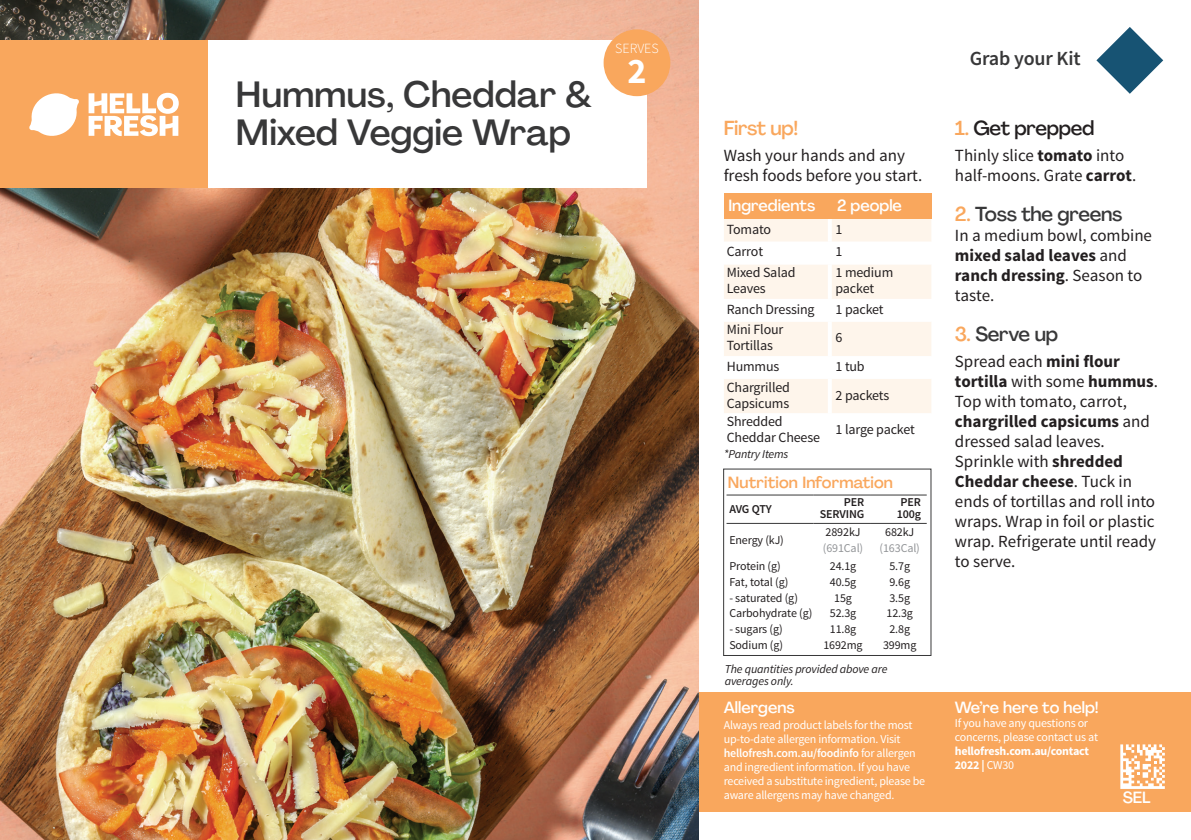
<style>
.page{position:relative;width:1191px;height:840px;background:#fff}
.page>*{position:absolute;margin:0;border:0;box-sizing:border-box;transform-origin:0 0}
.t1{font:500 36px/38px "Agrandir";color:#383839}
.t2{font:700 36px "Source Sans Pro";color:#fff}
.t3{font:500 20px "Agrandir";letter-spacing:-.015em;color:#383839}
.t4{font:500 20px "Agrandir";letter-spacing:-.015em;color:#231f20}
.t5{font:600 20px "Source Sans Pro";letter-spacing:-.01em;color:#383839}
.t6{font:500 20px "Agrandir";letter-spacing:-.015em;color:#f9a75d}
.t7{font:17px/20px "Source Sans Pro";color:#231f20}
.t8{font:500 16px "Agrandir";color:#fff}
.t9{font:500 16px "Agrandir";letter-spacing:.01em;color:#f9a75d}
.t10{font:14px/16px "Source Sans Pro";letter-spacing:-.01em;color:#231f20}
.t11{font:300 14px "Source Sans Pro";color:#fff}
.t12{font:12px/14px "Source Sans Pro";letter-spacing:-.02em;color:#fff}
.t13{font:12px/16px "Source Sans Pro";letter-spacing:-.01em;color:#231f20}
.t14{font:italic 12px/12px "Source Sans Pro";letter-spacing:-.01em;color:#231f20}
.t15{font:700 12px/14px "Source Sans Pro";letter-spacing:-.02em;color:#fff}
.t16{font:600 12px/12px "Source Sans Pro";letter-spacing:-.01em;color:#231f20;text-align:right}
.t17{font:12px "Source Sans Pro";letter-spacing:-.01em;color:#939598}
.s1{font-weight:600}
.s2{color:#f9a75d}
.s3{font-weight:700}
.s4{font-weight:400}
</style>
<div class="page">
<svg style="left:1096px;top:27px;width:67px;height:67px"></svg>
<div style="left:699px;top:692px;width:492px;height:119px;background:#f9a75d"></div>
<img style="left:0;top:0;width:698px;height:839px">
<div style="left:198px;top:41px;width:448px;height:147px;background:#fff"></div>
<div style="left:0;top:41px;width:207px;height:147px;background:#f9a75d"></div>
<svg style="left:89px;top:93px;width:90px;height:43px"></svg>
<svg style="left:29px;top:93px;width:50px;height:43px"></svg>
<div style="left:603px;top:29px;width:67px;height:67px;background:#f9a75d;border-radius:50%"></div>
<div style="left:724px;top:193px;width:106px;height:26px;background:#f9a75d"></div>
<div style="left:830px;top:193px;width:101px;height:26px;background:#f9a75d"></div>
<div style="left:724px;top:219px;width:207px;height:22px;background:#fef5eb"></div>
<svg style="left:724px;top:241px;width:207px;height:172px;fill:#fef5eb"></svg>
<hr style="left:828px;top:299px;width:4px;height:22px;background:#fff">
<hr style="left:828px;top:356px;width:4px;height:22px;background:#fff">
<hr style="left:828px;top:219px;width:4px;height:22px;background:#fff">
<hr style="left:828px;top:241px;width:4px;height:23px;background:#fff">
<hr style="left:828px;top:264px;width:4px;height:35px;background:#fff">
<hr style="left:828px;top:321px;width:4px;height:35px;background:#fff">
<hr style="left:828px;top:378px;width:4px;height:35px;background:#fff">
<hr style="left:726px;top:494px;width:87px;height:1px;background:#383839">
<hr style="left:813px;top:494px;width:57px;height:1px;background:#383839">
<hr style="left:870px;top:494px;width:56px;height:1px;background:#383839">
<hr style="left:726px;top:522px;width:87px;height:1px;background:#383839">
<hr style="left:813px;top:522px;width:57px;height:1px;background:#383839">
<hr style="left:870px;top:522px;width:56px;height:1px;background:#383839">
<svg style="left:1120px;top:744px;width:44px;height:44px"></svg>
<h1 class="t1" style="left:236px;top:75px;width:357px">Hummus, Cheddar &amp;<br>Mixed Veggie Wrap</h1>
<p class="t11" style="left:615px;top:40px;width:45px">SERVES</p>
<h1 class="t2" style="left:627px;top:48px;width:21px">2</h1>
<p class="t6" style="left:723px;top:116px;width:76px">First up!</p>
<p class="t7" style="left:723px;top:145px;width:200px">Wash your hands and any fresh foods before you start.</p>
<p class="t8" style="left:728px;top:196px;width:88px">Ingredients</p>
<p class="t8" style="left:837px;top:196px;width:66px">2 people</p>
<p class="t10" style="left:727px;top:221px;width:46px">Tomato</p>
<p class="t10" style="left:835px;top:221px;width:8px">1</p>
<p class="t10" style="left:727px;top:244px;width:38px">Carrot</p>
<p class="t10" style="left:835px;top:244px;width:8px">1</p>
<p class="t10" style="left:727px;top:264px;width:70px">Mixed Salad<br>Leaves</p>
<p class="t10" style="left:835px;top:264px;width:59px">1 medium packet</p>
<p class="t10" style="left:727px;top:301px;width:89px">Ranch Dressing</p>
<p class="t10" style="left:835px;top:301px;width:50px">1 packet</p>
<p class="t10" style="left:727px;top:322px;width:58px">Mini Flour<br>Tortillas</p>
<p class="t10" style="left:835px;top:330px;width:8px">6</p>
<p class="t10" style="left:727px;top:358px;width:54px">Hummus</p>
<p class="t10" style="left:835px;top:358px;width:31px">1 tub</p>
<p class="t10" style="left:727px;top:379px;width:65px">Chargrilled<br>Capsicums</p>
<p class="t10" style="left:835px;top:387px;width:55px">2 packets</p>
<p class="t10" style="left:727px;top:413px;width:95px">Shredded<br>Cheddar Cheese</p>
<p class="t10" style="left:835px;top:421px;width:81px">1 large packet</p>
<p class="t14" style="left:724px;top:447px;width:66px">*Pantry Items</p>
<p class="t9" style="left:728px;top:472px;width:167px">Nutrition Information</p>
<p class="t16" style="left:729px;top:503px;width:44px">AVG QTY</p>
<p class="t16" style="left:820px;top:496px;width:46px">PER<br>SERVING</p>
<p class="t16" style="left:896px;top:496px;width:26px;text-align:center">PER<br>100g</p>
<p class="t13" style="left:729px;top:532px;width:56px">Energy (kJ)</p>
<p class="t13" style="left:825px;top:524px;width:36px">2892kJ</p>
<p class="t17" style="left:823px;top:540px;width:42px">(691Cal)</p>
<p class="t13" style="left:885px;top:524px;width:31px">682kJ</p>
<p class="t17" style="left:879px;top:540px;width:42px">(163Cal)</p>
<p class="t13" style="left:729px;top:558px;width:53px">Protein (g)</p>
<p class="t13" style="left:830px;top:558px;width:28px">24.1g</p>
<p class="t13" style="left:889px;top:558px;width:22px">5.7g</p>
<p class="t13" style="left:729px;top:573px;width:61px">Fat, total (g)</p>
<p class="t13" style="left:729px;top:589px;width:70px">- saturated (g)</p>
<p class="t13" style="left:830px;top:573px;width:28px;text-align:center">40.5g<br>15g</p>
<p class="t13" style="left:889px;top:573px;width:22px">9.6g<br>3.5g</p>
<p class="t13" style="left:729px;top:605px;width:85px">Carbohydrate (g)</p>
<p class="t13" style="left:729px;top:621px;width:55px">- sugars (g)</p>
<p class="t13" style="left:830px;top:605px;width:28px">52.3g<br>11.8g</p>
<p class="t13" style="left:886px;top:605px;width:28px">12.3g<br>2.8g</p>
<p class="t13" style="left:729px;top:637px;width:55px">Sodium (g)</p>
<p class="t13" style="left:823px;top:637px;width:41px">1692mg</p>
<p class="t13" style="left:883px;top:637px;width:35px">399mg</p>
<p class="t14" style="left:725px;top:662px;width:164px">The quantities provided above are averages only.</p>
<p class="t8" style="left:724px;top:697px;width:72px">Allergens</p>
<p class="t12" style="left:724px;top:718px;width:203px">Always read product labels for the most up-to-date allergen information. Visit <span class="s1">hellofresh.com.au/foodinfo</span> for allergen and ingredient information. If you have received a substitute ingredient, please be aware allergens may have changed.</p>
<p class="t5" style="left:969px;top:46px;width:112px">Grab your Kit</p>
<p class="t4" style="left:955px;top:116px;width:141px"><span class="s2">1.</span> Get prepped</p>
<p class="t7" style="left:955px;top:146px;width:183px">Thinly slice <span class="s3">tomato</span> into half-moons. Grate <span class="s3">carrot</span>.</p>
<p class="t3" style="left:955px;top:202px;width:169px"><span class="s2">2.</span> Toss the greens</p>
<p class="t7" style="left:955px;top:226px;width:199px">In a medium bowl, combine <span class="s3">mixed salad leaves</span> and <span class="s3">ranch dressing</span>. Season to taste.</p>
<p class="t3" style="left:955px;top:322px;width:104px"><span class="s2">3.</span> Serve up</p>
<p class="t7" style="left:955px;top:351px;width:205px">Spread each <span class="s3">mini flour tortilla</span> with some <span class="s3">hummus</span>.<br>Top with tomato, carrot, <span class="s3">chargrilled capsicums</span> and dressed salad leaves.<br>Sprinkle with <span class="s3">shredded<br>Cheddar cheese</span>. Tuck in ends of tortillas and roll into wraps. Wrap in foil or plastic wrap. Refrigerate until ready to serve.</p>
<p class="t8" style="left:955px;top:697px;width:145px">We’re here to help!</p>
<p class="t12" style="left:955px;top:716px;width:145px">If you have any questions or concerns, please contact us at</p>
<p class="t15" style="left:955px;top:744px;width:136px">hellofresh.com.au/contact<br>2022 | <span class="s4">CW30</span></p>
<p class="t8" style="left:1122px;top:787px;width:29px">SEL</p>
</div>
